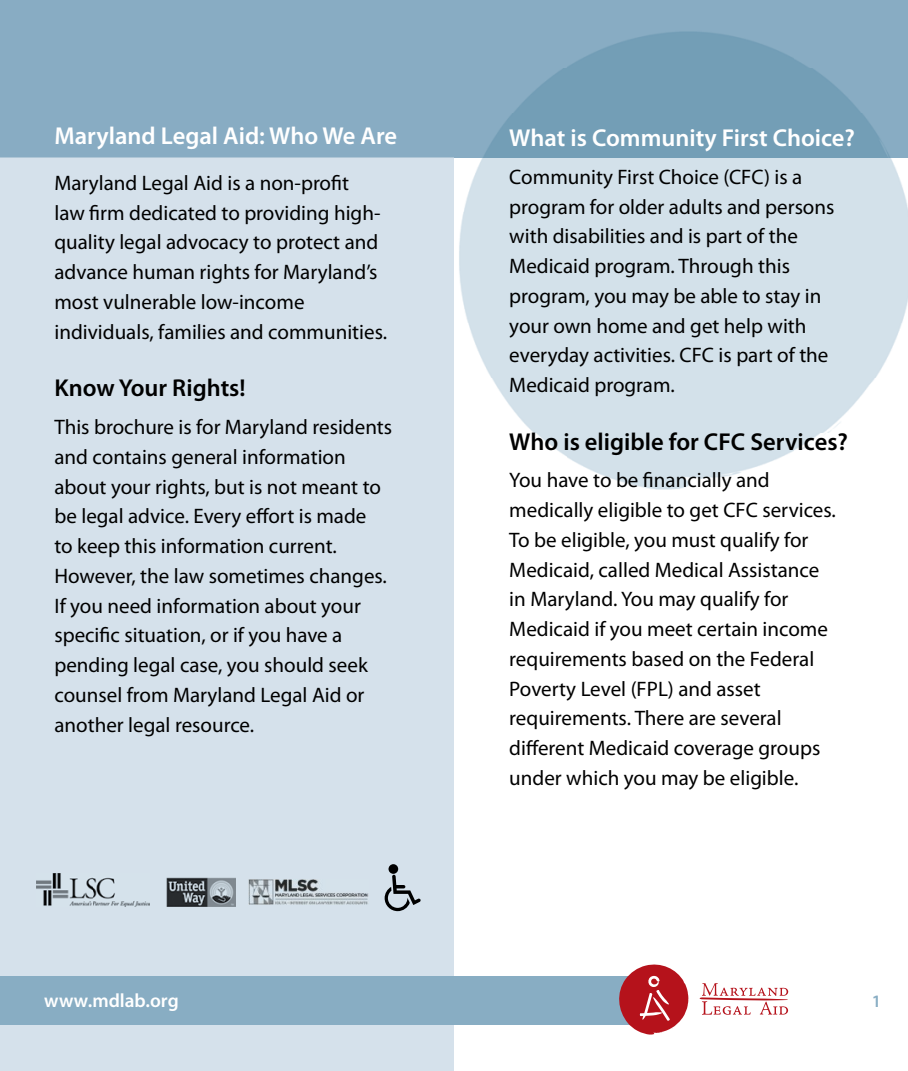
<style>
.page{position:relative;width:908px;height:1071px;background:#fff}
.page>*{position:absolute;margin:0;border:0;box-sizing:border-box;transform-origin:0 0}
.t1{font:600 24.5px "Myriad Pro";color:#fff}
.t2{font:600 24.5px "Myriad Pro";color:#000}
.t3{font:21px/29.8px "Myriad Pro";color:#000}
.t4{font:600 19.25px "Myriad Pro";color:#fff}
.t5{font:600 17.5px "Myriad Pro";color:#88adc3}
.s1{font-size:17.5px}
</style>
<div class="page">
<div style="left:0;top:158px;width:454px;height:913px;background:#d5e1eb"></div>
<div style="left:0;top:976px;width:639px;height:49px;background:#88adc3"></div>
<div style="left:0;top:0;width:907px;height:158px;background:#88acc3"></div>
<img style="left:454px;top:25px;width:453px;height:464px">
<svg style="left:619px;top:964px;width:69px;height:71px"></svg>
<svg style="left:699px;top:983px;width:90px;height:32px"></svg>
<img style="left:37px;top:873px;width:113px;height:33px">
<img style="left:167px;top:877px;width:68px;height:29px">
<img style="left:248px;top:879px;width:120px;height:26px">
<div style="left:388px;top:864px;width:10px;height:10px;background:#000;border-radius:50%"></div>
<svg style="left:384px;top:875px;width:37px;height:36px"></svg>
<p class="t1" style="left:54px;top:121px;width:344px">Maryland Legal Aid: Who We Are</p>
<p class="t3" style="left:54px;top:168px;width:334px">Maryland Legal Aid is a non-profit<br>law firm dedicated to providing high&shy;quality legal advocacy to protect and advance human rights for Maryland’s most vulnerable low-income individuals, families and communities.</p>
<p class="t2" style="left:54px;top:373px;width:193px">Know Your Rights!</p>
<p class="t3" style="left:54px;top:412px;width:339px">This brochure is for Maryland residents and contains general information about your rights, but is not meant to be legal advice. Every effort is made<br>to keep this information current.<br>However, the law sometimes changes.<br>If you need information about your specific situation, or if you have a pending legal case, you should seek counsel from Maryland Legal Aid or another legal resource.</p>
<p class="t1" style="left:509px;top:122px;width:347px">What is Community First Choice?</p>
<p class="t3" style="left:509px;top:162px;width:326px">Community First Choice (CFC) is a program for older adults and persons with disabilities and is part of the<br>Medicaid program. Through this program, you may be able to stay in your own home and get help with everyday activities. CFC is part of the<br>Medicaid program.</p>
<p class="t2" style="left:509px;top:426px;width:340px">Who is eligible for CFC Services?</p>
<p class="t3" style="left:509px;top:465px;width:328px">You have to be financially and medically eligible to get CFC services.<br>To be eligible, you must qualify for Medicaid, called Medical Assistance in Maryland. You may qualify for Medicaid if you meet certain income requirements based on the Federal Poverty Level (FPL) and asset requirements. There are several different Medicaid coverage groups under which you may be eligible.</p>
<p class="t4" style="left:25px;top:988px;width:155px"><span class="s1">b</span> www.mdlab.org</p>
<p class="t4" style="left:56px;top:989px;width:136px">www.mdlab.org</p>
<p class="t5" style="left:871px;top:990px;width:11px">1</p>
</div>
